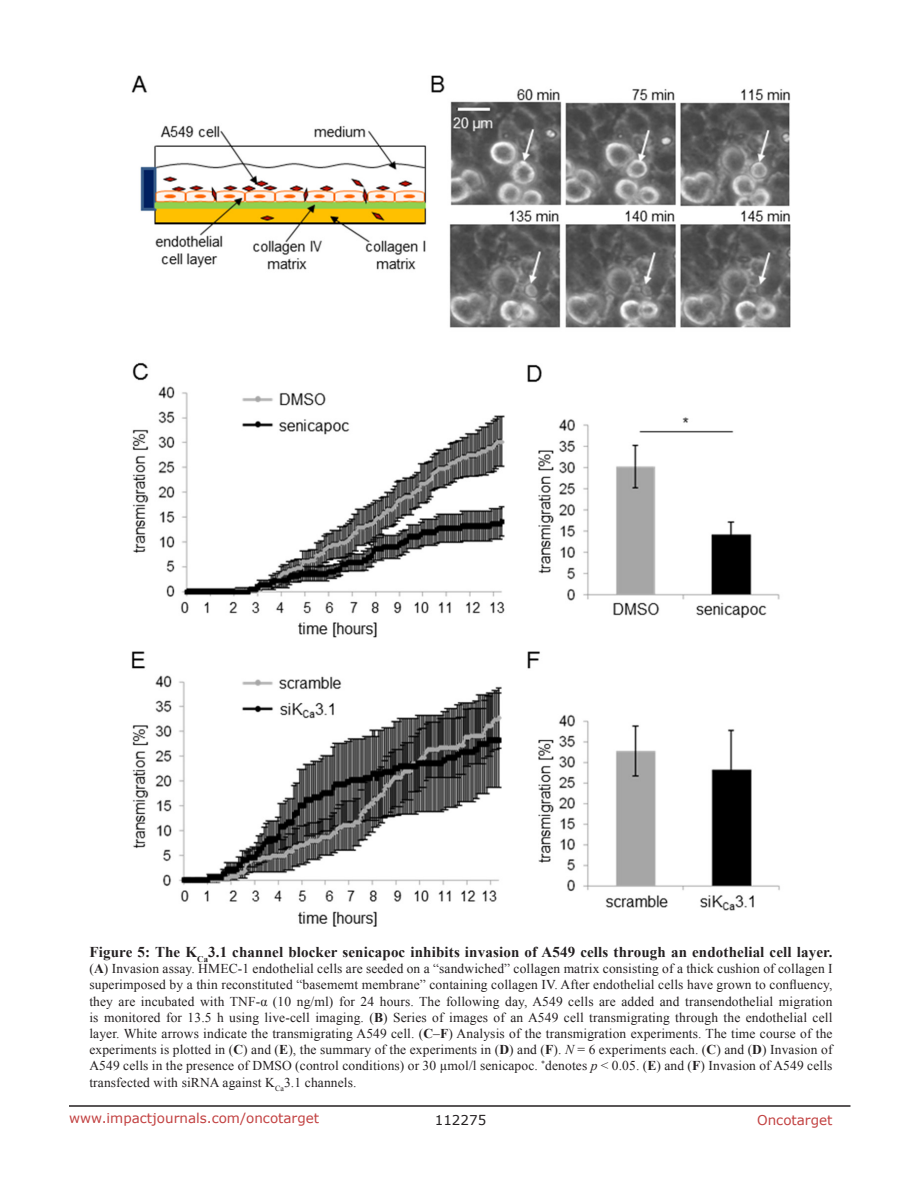
<style>
.page{position:relative;width:918px;height:1188px;background:#fff}
.page>*{position:absolute;margin:0;border:0;box-sizing:border-box;transform-origin:0 0}
.Figuretrx{font:700 15px "Times New Roman";letter-spacing:.01em;color:#231f20}
.Figuretrx-2{font:13.5px/16.2px "Times New Roman";letter-spacing:.01em;color:#231f20;text-align:justify}
.t1{font:13.5px "Verdana";color:#c24141}
.t2{font:13.5px "Verdana";color:#231f20}
.s1{font-weight:700}
.s2{font-style:italic}
</style>
<div class="page">
<hr style="left:69px;top:1105px;width:781px;height:2px;background:#231f20">
<img style="left:132px;top:75px;width:658px;height:851px">
<p class="Figuretrx" style="left:89px;top:942px;width:745px">Figure 5: The K<sub>Ca</sub>3.1 channel blocker senicapoc inhibits invasion of A549 cells through an endothelial cell layer.</p>
<p class="Figuretrx-2" style="left:89px;top:960px;width:745px">(<span class="s1">A</span>) Invasion assay. HMEC-1 endothelial cells are seeded on a “sandwiched” collagen matrix consisting of a thick cushion of collagen I superimposed by a thin reconstituted “basememt membrane” containing collagen IV. After endothelial cells have grown to confluency, they are incubated with TNF-α (10 ng/ml) for 24 hours. The following day, A549 cells are added and transendothelial migration is monitored for 13.5 h using live-cell imaging. (<span class="s1">B</span>) Series of images of an A549 cell transmigrating through the endothelial cell layer. White arrows indicate the transmigrating A549 cell. (<span class="s1">C</span>–<span class="s1">F</span>) Analysis of the transmigration experiments. The time course of the experiments is plotted in (<span class="s1">C</span>) and (<span class="s1">E</span>), the summary of the experiments in (<span class="s1">D</span>) and (<span class="s1">F</span>). <span class="s2">N</span> = 6 experiments each. (<span class="s1">C</span>) and (<span class="s1">D</span>) Invasion of A549 cells in the presence of DMSO (control conditions) or 30 µmol/l senicapoc. <sup>*</sup>denotes <span class="s2">p</span> &lt; 0.05. (<span class="s1">E</span>) and (<span class="s1">F</span>) Invasion of A549 cells transfected with siRNA against K<sub>Ca</sub>3.1 channels.</p>
<p class="t1" style="left:69px;top:1109px;width:252px">www.impactjournals.com/oncotarget</p>
<p class="t2" style="left:435px;top:1111px;width:53px">112275</p>
<p class="t1" style="left:757px;top:1111px;width:77px">Oncotarget</p>
</div>
